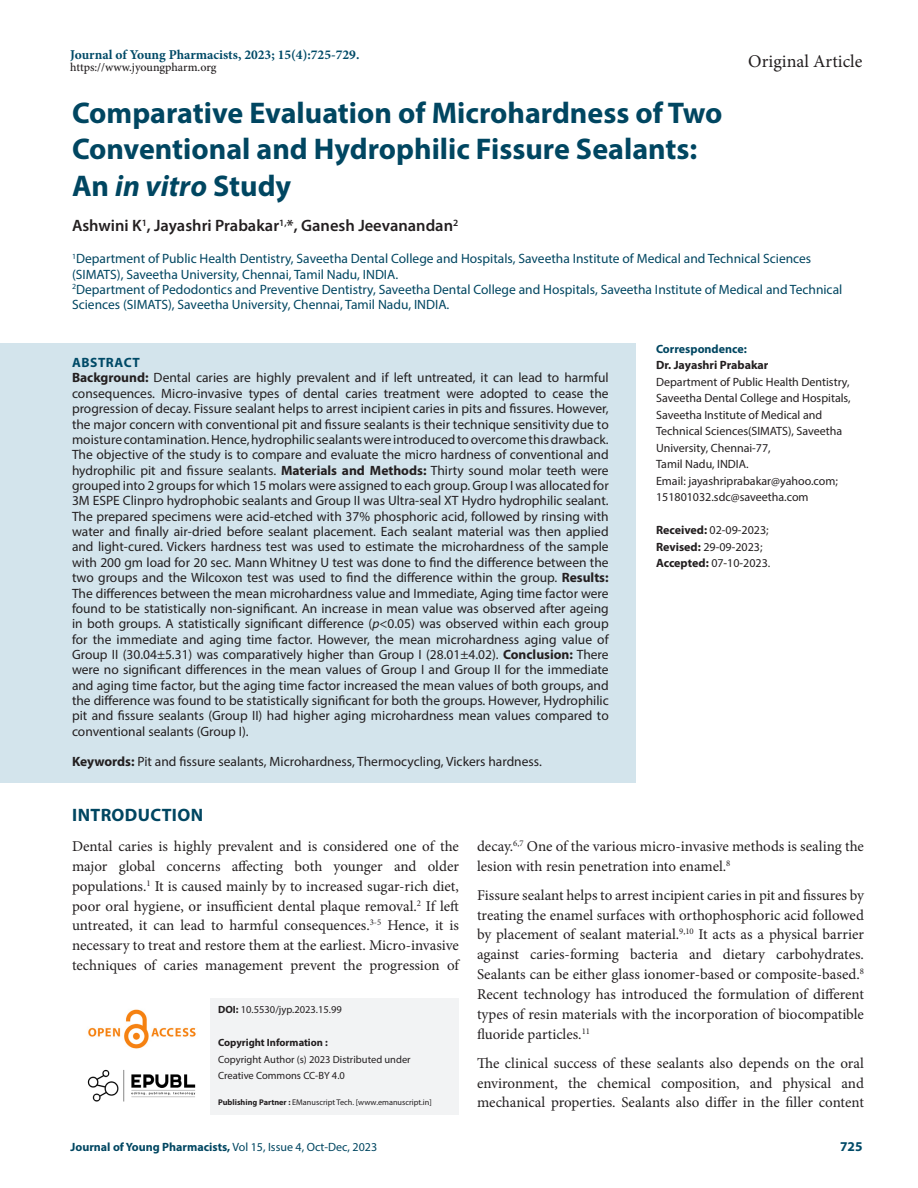
<style>
.page{position:relative;width:918px;height:1188px;background:#fff}
.page>*{position:absolute;margin:0;border:0;box-sizing:border-box;transform-origin:0 0}
.Art_Title{font:700 30px/36.3px "Myriad Pro";color:#004661}
.t1{font:18px "Minion Pro";color:#231f20}
.Intro_head{font:700 18px "Myriad Pro";letter-spacing:.02em;color:#004661}
.Author_Names{font:600 16.5px "Myriad Pro";color:#231f20}
.Body_text{font:15px/19.8px "Minion Pro";color:#231f20;text-align:justify}
.Body_text__FO{font:15px/19.8px "Minion Pro";color:#231f20;text-align:justify}
.Abstract_TXT{font:13.5px/15.3px "Myriad Pro";color:#231f20;text-align:justify}
.Author_Affiliations{font:13.5px/15.3px "Myriad Pro";color:#004661}
.KY{font:13.5px "Myriad Pro";color:#231f20}
.t2{font:700 13.5px "Minion Pro";color:#004a67}
.ABS_Heading{font:700 13.5px "Myriad Pro";letter-spacing:.04em;color:#004a67}
.Correspondence_AU_Af{font:12px/16.5px "Myriad Pro";color:#231f20}
.Correspondence_AU_Af-2{font:700 12px "Myriad Pro";color:#004661}
.Journal_Dates{font:12px/16.5px "Myriad Pro";color:#231f20}
.t3{font:500 12px "Minion Pro";letter-spacing:-.005em;color:#231f20}
.Correspondence_AU_Af-3{font:700 12px "Myriad Pro";color:#231f20}
.t4{font:10.5px/16.5px "Myriad Pro";color:#231f20}
.t5{font:700 10.5px "Myriad Pro";color:#231f20}
.t6{font:8.25px "Myriad Pro";color:#231f20}
.s1{font-style:italic}
.s2{font-weight:700}
.s3{font-weight:400}
</style>
<div class="page">
<img style="left:88px;top:1009px;width:108px;height:40px">
<img style="left:87px;top:1069px;width:109px;height:33px">
<div style="left:211px;top:998px;width:248px;height:36px;background:#f2f3f4"></div>
<div style="left:211px;top:1031px;width:248px;height:26px;background:#f2f3f4"></div>
<div style="left:211px;top:1048px;width:248px;height:25px;background:#f2f3f4"></div>
<div style="left:211px;top:1064px;width:248px;height:26px;background:#f2f3f4"></div>
<div style="left:211px;top:1084px;width:248px;height:30px;background:#f2f3f4"></div>
<div style="left:0;top:343px;width:636px;height:41px;background:#d3e4ec"></div>
<div style="left:0;top:359px;width:636px;height:394px;background:#d3e4ec"></div>
<div style="left:0;top:743px;width:636px;height:40px;background:#d3e4ec"></div>
<p class="t2" style="left:70px;top:45px;width:291px">Journal of Young Pharmacists, 2023; 15(4):725-729.</p>
<p class="t3" style="left:70px;top:59px;width:148px">https://www.jyoungpharm.org</p>
<h2 class="t1" style="left:748px;top:49px;width:116px">Original Article</h2>
<p class="Art_Title" style="left:72px;top:94px;width:652px">Comparative Evaluation of Microhardness of Two<br>Conventional and Hydrophilic Fissure Sealants:<br>An <span class="s1">in vitro</span> Study</p>
<p class="Author_Names" style="left:72px;top:215px;width:388px">Ashwini K<sup>1</sup>, Jayashri Prabakar<sup>1,</sup>*, Ganesh Jeevanandan<sup>2</sup></p>
<p class="Author_Affiliations" style="left:72px;top:251px;width:741px"><sup>1</sup>Department of Public Health Dentistry, Saveetha Dental College and Hospitals, Saveetha Institute of Medical and Technical Sciences (SIMATS), Saveetha University, Chennai, Tamil Nadu, INDIA.</p>
<p class="Author_Affiliations" style="left:72px;top:282px;width:772px"><sup>2</sup>Department of Pedodontics and Preventive Dentistry, Saveetha Dental College and Hospitals, Saveetha Institute of Medical and Technical<br>Sciences (SIMATS), Saveetha University, Chennai, Tamil Nadu, INDIA.</p>
<p class="Correspondence_AU_Af-2" style="left:656px;top:341px;width:92px">Correspondence:</p>
<p class="Correspondence_AU_Af-3" style="left:656px;top:357px;width:114px">Dr. Jayashri Prabakar</p>
<p class="Correspondence_AU_Af" style="left:656px;top:373px;width:196px">Department of Public Health Dentistry, Saveetha Dental College and Hospitals, Saveetha Institute of Medical and Technical Sciences(SIMATS), Saveetha University, Chennai-77,<br>Tamil Nadu, INDIA.</p>
<p class="Correspondence_AU_Af" style="left:656px;top:472px;width:183px">Email: jayashriprabakar@yahoo.com;<br>151801032.sdc@saveetha.com</p>
<p class="ABS_Heading" style="left:72px;top:354px;width:69px">ABSTRACT</p>
<p class="Abstract_TXT" style="left:72px;top:370px;width:538px"><span class="s2">Background:</span> Dental caries are highly prevalent and if left untreated, it can lead to harmful consequences. Micro-invasive types of dental caries treatment were adopted to cease the progression of decay. Fissure sealant helps to arrest incipient caries in pits and fissures. However, the major concern with conventional pit and fissure sealants is their technique sensitivity due to moisture contamination. Hence, hydrophilic sealants were introduced to overcome this drawback.<br>The objective of the study is to compare and evaluate the micro hardness of conventional and hydrophilic pit and fissure sealants. <span class="s2">Materials and Methods:</span> Thirty sound molar teeth were grouped into 2 groups for which 15 molars were assigned to each group. Group I was allocated for 3M ESPE Clinpro hydrophobic sealants and Group II was Ultra-seal XT Hydro hydrophilic sealant.<br>The prepared specimens were acid-etched with 37% phosphoric acid, followed by rinsing with water and finally air-dried before sealant placement. Each sealant material was then applied and light-cured. Vickers hardness test was used to estimate the microhardness of the sample with 200 gm load for 20 sec. Mann Whitney U test was done to find the difference between the two groups and the Wilcoxon test was used to find the difference within the group. <span class="s2">Results:<br></span>The differences between the mean microhardness value and Immediate, Aging time factor were found to be statistically non-significant. An increase in mean value was observed after ageing in both groups. A statistically significant difference (<span class="s1">p</span>&lt;0.05) was observed within each group for the immediate and aging time factor. However, the mean microhardness aging value of Group II (30.04±5.31) was comparatively higher than Group I (28.01±4.02). <span class="s2">Conclusion:</span> There were no significant differences in the mean values of Group I and Group II for the immediate and aging time factor, but the aging time factor increased the mean values of both groups, and the difference was found to be statistically significant for both the groups. However, Hydrophilic pit and fissure sealants (Group II) had higher aging microhardness mean values compared to conventional sealants (Group I).</p>
<p class="KY" style="left:72px;top:753px;width:471px"><span class="s2">Keywords:</span> Pit and fissure sealants, Microhardness, Thermocycling, Vickers hardness.</p>
<p class="Intro_head" style="left:72px;top:803px;width:132px">INTRODUCTION</p>
<p class="Body_text__FO" style="left:72px;top:836px;width:389px">Dental caries is highly prevalent and is considered one of the major global concerns affecting both younger and older populations.<sup>1</sup> It is caused mainly by to increased sugar-rich diet, poor oral hygiene, or insufficient dental plaque removal.<sup>2</sup> If left untreated, it can lead to harmful consequences.<sup>3-5</sup> Hence, it is necessary to treat and restore them at the earliest. Micro-invasive techniques of caries management prevent the progression of</p>
<p class="Body_text__FO" style="left:477px;top:836px;width:389px">decay.<sup>6,7</sup> One of the various micro-invasive methods is sealing the lesion with resin penetration into enamel.<sup>8</sup></p>
<p class="Journal_Dates" style="left:656px;top:522px;width:116px"><span class="s2">Received:</span> 02-09-2023;<br><span class="s2">Revised:</span> 29-09-2023;<br><span class="s2">Accepted:</span> 07-10-2023.</p>
<p class="Body_text" style="left:477px;top:885px;width:389px">Fissure sealant helps to arrest incipient caries in pit and fissures by treating the enamel surfaces with orthophosphoric acid followed by placement of sealant material.<sup>9,10</sup> It acts as a physical barrier against caries-forming bacteria and dietary carbohydrates.<br>Sealants can be either glass ionomer-based or composite-based.<sup>8<br></sup>Recent technology has introduced the formulation of different types of resin materials with the incorporation of biocompatible fluoride particles.<sup>11</sup></p>
<p class="Body_text" style="left:477px;top:1053px;width:388px">The clinical success of these sealants also depends on the oral environment, the chemical composition, and physical and mechanical properties. Sealants also differ in the filler content</p>
<p class="t4" style="left:218px;top:1001px;width:125px"><span class="s2">DOI:</span> 10.5530/jyp.2023.15.99</p>
<p class="t5" style="left:218px;top:1036px;width:111px">Copyright Information :</p>
<p class="t4" style="left:218px;top:1051px;width:194px">Copyright Author (s) 2023 Distributed under<br>Creative Commons CC-BY 4.0</p>
<p class="t6" style="left:218px;top:1097px;width:215px"><span class="s2">Publishing Partner :</span> EManuscript Tech. [www.emanuscript.in]</p>
<p class="Correspondence_AU_Af-2" style="left:70px;top:1139px;width:308px">Journal of Young Pharmacists, <span class="s3">Vol 15, Issue 4, Oct-Dec, 2023</span></p>
<p class="ABS_Heading" style="left:840px;top:1137px;width:24px">725</p>
</div>
